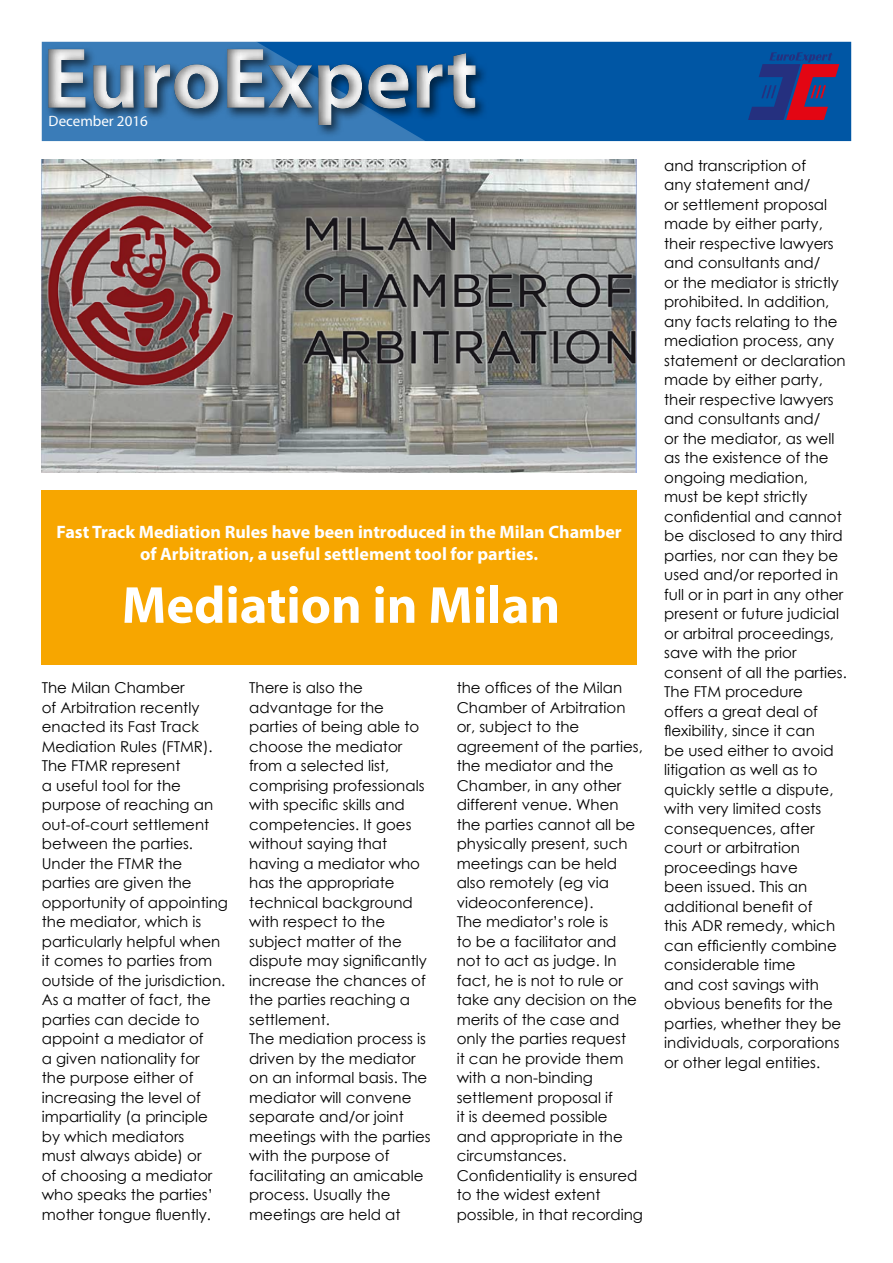
<style>
.page{position:relative;width:893px;height:1263px;background:#fff}
.page>*{position:absolute;margin:0;border:0;box-sizing:border-box;transform-origin:0 0}
.t1{font:700 87px "Myriad Pro";color:#fff}
.t2{font:700 52.5px "Myriad Pro";color:#fff}
.t3{font:700 18px/21.6px "Myriad Pro";color:#fff;text-align:center}
.t4{font:15px/19.5px "Century Gothic";color:#000}
.t5{font:15px "Myriad Pro";color:#fff}
</style>
<div class="page">
<div style="left:42px;top:42px;width:809px;height:99px;background:#0056a4"></div>
<svg style="left:41px;top:137px;width:410px;height:198px"></svg>
<svg style="left:748px;top:52px;width:91px;height:68px"></svg>
<div style="left:28px;top:21px;width:562px;height:116px;background:#000;opacity:.6"></div>
<img style="left:42px;top:159px;width:595px;height:314px">
<div style="left:42px;top:491px;width:595px;height:174px;background:#f7a600"></div>
<img style="left:45px;top:188px;width:592px;height:207px">
<h1 class="t1" style="left:43px;top:22px;width:437px">EuroExpert</h1>
<p class="t5" style="left:49px;top:112px;width:101px">December 2016</p>
<p class="t3" style="left:57px;top:521px;width:567px">Fast Track Mediation Rules have been introduced in the Milan Chamber of Arbitration, a useful settlement tool for parties.</p>
<h2 class="t2" style="left:122px;top:571px;width:440px">Mediation in Milan</h2>
<p class="t4" style="left:42px;top:678px;width:188px">The Milan Chamber<br>of Arbitration recently enacted its Fast Track<br>Mediation Rules (FTMR).<br>The FTMR represent<br>a useful tool for the purpose of reaching an out-of-court settlement between the parties.<br>Under the FTMR the parties are given the opportunity of appointing the mediator, which is particularly helpful when it comes to parties from outside of the jurisdiction.<br>As a matter of fact, the parties can decide to appoint a mediator of<br>a given nationality for<br>the purpose either of increasing the level of impartiality (a principle by which mediators<br>must always abide) or<br>of choosing a mediator who speaks the parties’ mother tongue fluently.</p>
<p class="t4" style="left:249px;top:678px;width:183px">There is also the advantage for the parties of being able to choose the mediator from a selected list, comprising professionals with specific skills and competencies. It goes without saying that having a mediator who has the appropriate technical background with respect to the subject matter of the dispute may significantly increase the chances of the parties reaching a settlement.<br>The mediation process is driven by the mediator on an informal basis. The mediator will convene separate and/or joint meetings with the parties with the purpose of facilitating an amicable process. Usually the meetings are held at</p>
<p class="t4" style="left:457px;top:678px;width:188px">the offices of the Milan<br>Chamber of Arbitration or, subject to the agreement of the parties, the mediator and the<br>Chamber, in any other different venue. When the parties cannot all be physically present, such meetings can be held also remotely (eg via videoconference).<br>The mediator’s role is<br>to be a facilitator and not to act as judge. In fact, he is not to rule or take any decision on the merits of the case and only the parties request<br>it can he provide them with a non-binding settlement proposal if<br>it is deemed possible<br>and appropriate in the circumstances.<br>Confidentiality is ensured to the widest extent possible, in that recording</p>
<p class="t4" style="left:664px;top:155px;width:184px">and transcription of<br>any statement and/<br>or settlement proposal made by either party, their respective lawyers and consultants and/<br>or the mediator is strictly prohibited. In addition, any facts relating to the mediation process, any statement or declaration made by either party, their respective lawyers and consultants and/<br>or the mediator, as well as the existence of the ongoing mediation,<br>must be kept strictly confidential and cannot be disclosed to any third parties, nor can they be used and/or reported in full or in part in any other present or future judicial or arbitral proceedings, save with the prior consent of all the parties.<br>The FTM procedure<br>offers a great deal of flexibility, since it can<br>be used either to avoid litigation as well as to quickly settle a dispute, with very limited costs consequences, after court or arbitration proceedings have<br>been issued. This an additional benefit of<br>this ADR remedy, which can efficiently combine considerable time<br>and cost savings with obvious benefits for the parties, whether they be individuals, corporations or other legal entities.</p>
</div>
